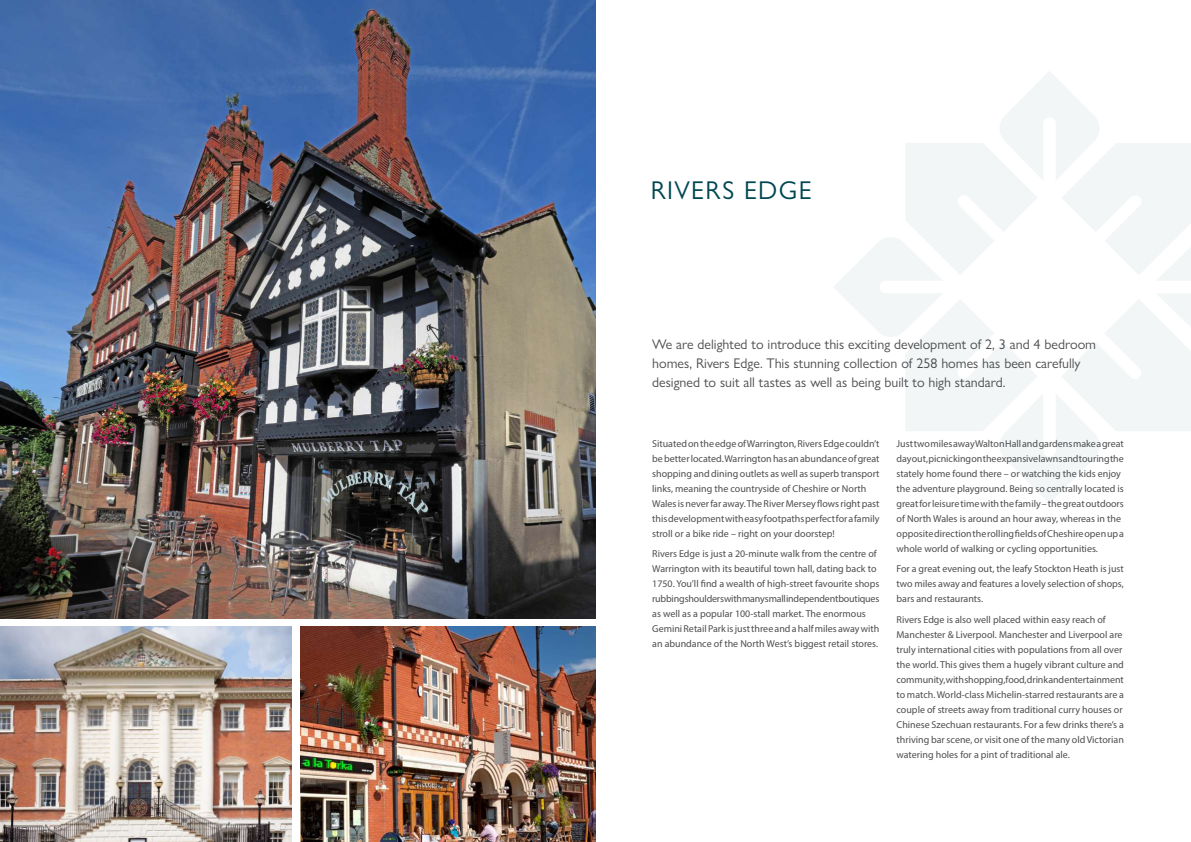
<style>
.page{position:relative;width:1191px;height:842px;background:#fff}
.page>*{position:absolute;margin:0;border:0;box-sizing:border-box;transform-origin:0 0}
.t1{font:25.9px "Gill Sans Nova";letter-spacing:.05em;color:#004751}
.t2{font:14px/19px "Gill Sans Nova";color:#4d4d4f}
.t3{font:10px/15px "Myriad Pro";color:#4d4d4f}
</style>
<div class="page">
<img style="left:0;top:627px;width:291px;height:215px">
<img style="left:300px;top:626px;width:295px;height:216px">
<img style="left:0;top:0;width:595px;height:618px">
<svg style="left:834px;top:71px;width:357px;height:432px"></svg>
<h1 class="t1" style="left:651px;top:175px;width:162px">RIVERS EDGE</h1>
<h2 class="t2" style="left:652px;top:335px;width:445px">We are delighted to introduce this exciting development of 2, 3 and 4 bedroom homes, Rivers Edge. This stunning collection of 258 homes has been carefully designed to suit all tastes as well as being built to high standard.</h2>
<p class="t3" style="left:652px;top:436px;width:229px">Situated on the edge of Warrington, Rivers Edge couldn’t be better located. Warrington has an abundance of great shopping and dining outlets as well as superb transport links, meaning the countryside of Cheshire or North Wales is never far away. The River Mersey flows right past this development with easy footpaths perfect for a family stroll or a bike ride – right on your doorstep!</p>
<p class="t3" style="left:652px;top:546px;width:229px">Rivers Edge is just a 20-minute walk from the centre of Warrington with its beautiful town hall, dating back to 1750. You’ll find a wealth of high-street favourite shops rubbing shoulders with many small independent boutiques as well as a popular 100-stall market. The enormous Gemini Retail Park is just three and a half miles away with an abundance of the North West’s biggest retail stores.</p>
<p class="t3" style="left:896px;top:436px;width:229px">Just two miles away Walton Hall and gardens make a great day out, picnicking on the expansive lawns and touring the stately home found there – or watching the kids enjoy the adventure playground. Being so centrally located is great for leisure time with the family – the great outdoors of North Wales is around an hour away, whereas in the opposite direction the rolling fields of Cheshire open up a whole world of walking or cycling opportunities.</p>
<p class="t3" style="left:896px;top:561px;width:229px;text-align:justify">For a great evening out, the leafy Stockton Heath is just two miles away and features a lovely selection of shops, bars and restaurants.</p>
<p class="t3" style="left:896px;top:612px;width:229px">Rivers Edge is also well placed within easy reach of Manchester &amp; Liverpool. Manchester and Liverpool are truly international cities with populations from all over the world. This gives them a hugely vibrant culture and community, with shopping, food, drink and entertainment to match. World-class Michelin-starred restaurants are a couple of streets away from traditional curry houses or Chinese Szechuan restaurants. For a few drinks there’s a thriving bar scene, or visit one of the many old Victorian watering holes for a pint of traditional ale.</p>
</div>
